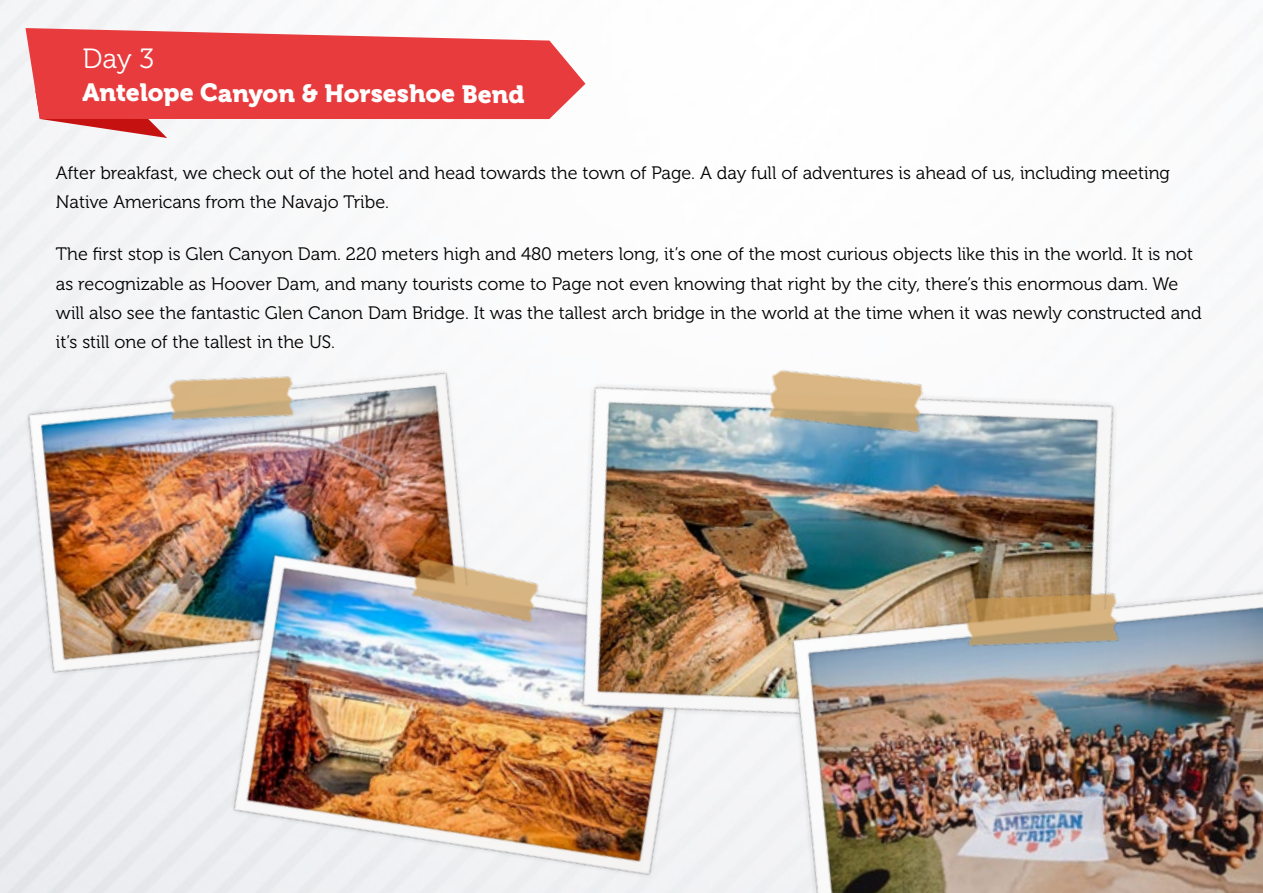
<style>
.page{position:relative;width:1263px;height:893px;background:#fff}
.page>*{position:absolute;margin:0;border:0;box-sizing:border-box;transform-origin:0 0}
.t1{font:27.75px "Museo 300";color:#fff}
.t2{font:24.75px "Museo 900";letter-spacing:-.005em;color:#fff}
.t3{font:18px/29.2px "Museo 300";color:#000}
</style>
<div class="page">
<svg style="left:35px;top:119px;width:132px;height:19px"></svg>
<svg style="left:26px;top:28px;width:559px;height:91px;background:#e95052"></svg>
<img style="left:0;top:319px;width:501px;height:408px">
<img style="left:170px;top:462px;width:579px;height:431px">
<img style="left:501px;top:271px;width:701px;height:574px">
<img style="left:749px;top:523px;width:514px;height:370px">
<h1 class="t1" style="left:83px;top:44px;width:73px">Day 3</h1>
<h2 class="t2" style="left:82px;top:79px;width:444px">Antelope Canyon &amp; Horseshoe Bend</h2>
<p class="t3" style="left:56px;top:158px;width:1115px">After breakfast, we check out of the hotel and head towards the town of Page. A day full of adventures is ahead of us, including meeting<br>Native Americans from the Navajo Tribe.</p>
<p class="t3" style="left:56px;top:240px;width:1147px">The first stop is Glen Canyon Dam. 220 meters high and 480 meters long, it’s one of the most curious objects like this in the world. It is not as recognizable as Hoover Dam, and many tourists come to Page not even knowing that right by the city, there’s this enormous dam. We will also see the fantastic Glen Canon Dam Bridge. It was the tallest arch bridge in the world at the time when it was newly constructed and it’s still one of the tallest in the US.</p>
</div>
